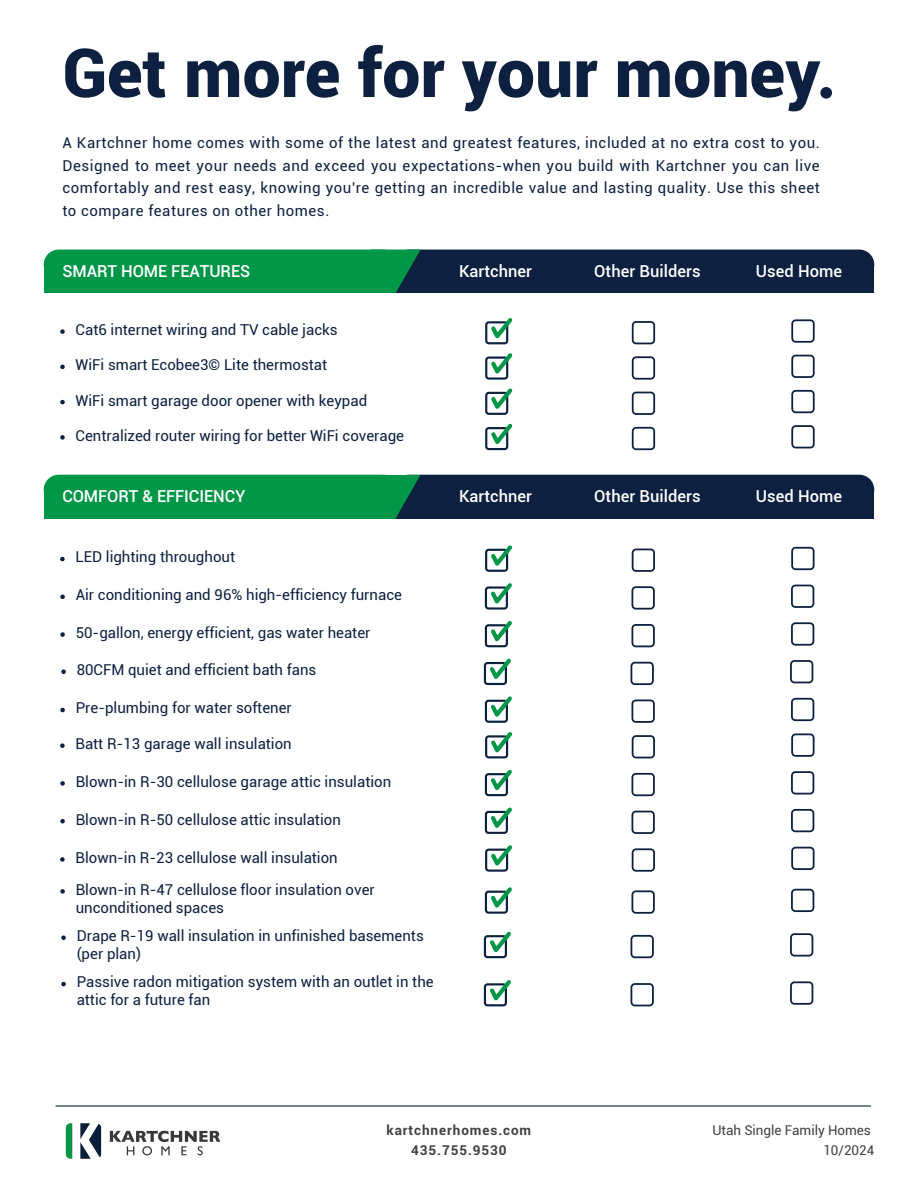
<style>
.page{position:relative;width:918px;height:1188px;background:#fff}
.page>*{position:absolute;margin:0;border:0;box-sizing:border-box;transform-origin:0 0}
.t1{font:900 67.5px "Roboto";letter-spacing:.005em;color:#0d2040}
.t2{font:500 16.5px "Roboto";letter-spacing:.005em;color:#fff}
.t3{font:15px/22.5px "Roboto";color:#0d2040}
.t4{font:700 13.5px/20.2px "Roboto";letter-spacing:.07em;color:#414143;text-align:center}
.t5{font:13.5px "Roboto";letter-spacing:-.005em;color:#414143}
</style>
<div class="page">
<div style="left:820px;top:87px;width:12px;height:12px;background:#0d2040;border-radius:50%"></div>
<svg style="left:44px;top:250px;width:830px;height:43px;background:#0a3b42"></svg>
<div style="left:44px;top:265px;width:352px;height:28px;background:#009648"></div>
<svg style="left:44px;top:475px;width:830px;height:43px;background:#0a3b42"></svg>
<div style="left:44px;top:490px;width:352px;height:28px;background:#009648"></div>
<svg style="left:60px;top:329px;width:5px;height:5px"></svg>
<svg style="left:485px;top:318px;width:27px;height:26px"></svg>
<svg style="left:632px;top:321px;width:23px;height:23px"></svg>
<svg style="left:791px;top:319px;width:24px;height:24px"></svg>
<svg style="left:60px;top:365px;width:5px;height:4px"></svg>
<svg style="left:485px;top:353px;width:27px;height:27px"></svg>
<svg style="left:632px;top:356px;width:23px;height:24px"></svg>
<svg style="left:791px;top:355px;width:24px;height:23px"></svg>
<svg style="left:60px;top:400px;width:5px;height:4px"></svg>
<svg style="left:485px;top:388px;width:27px;height:27px"></svg>
<svg style="left:632px;top:392px;width:23px;height:23px"></svg>
<svg style="left:791px;top:390px;width:24px;height:23px"></svg>
<svg style="left:60px;top:435px;width:5px;height:5px"></svg>
<svg style="left:485px;top:424px;width:27px;height:26px"></svg>
<svg style="left:632px;top:427px;width:23px;height:23px"></svg>
<svg style="left:791px;top:425px;width:24px;height:23px"></svg>
<svg style="left:60px;top:557px;width:5px;height:4px"></svg>
<svg style="left:485px;top:545px;width:27px;height:27px"></svg>
<svg style="left:632px;top:549px;width:23px;height:23px"></svg>
<svg style="left:791px;top:547px;width:24px;height:23px"></svg>
<svg style="left:60px;top:595px;width:5px;height:4px"></svg>
<svg style="left:485px;top:583px;width:27px;height:27px"></svg>
<svg style="left:632px;top:586px;width:23px;height:24px"></svg>
<svg style="left:791px;top:585px;width:23px;height:23px"></svg>
<svg style="left:60px;top:632px;width:5px;height:5px"></svg>
<svg style="left:485px;top:621px;width:27px;height:26px"></svg>
<svg style="left:632px;top:624px;width:23px;height:23px"></svg>
<svg style="left:791px;top:622px;width:23px;height:24px"></svg>
<svg style="left:60px;top:708px;width:5px;height:4px"></svg>
<svg style="left:485px;top:696px;width:27px;height:27px"></svg>
<svg style="left:632px;top:700px;width:23px;height:23px"></svg>
<svg style="left:791px;top:698px;width:23px;height:23px"></svg>
<svg style="left:60px;top:743px;width:5px;height:5px"></svg>
<svg style="left:485px;top:732px;width:27px;height:26px"></svg>
<svg style="left:632px;top:735px;width:23px;height:23px"></svg>
<svg style="left:791px;top:733px;width:24px;height:24px"></svg>
<svg style="left:60px;top:781px;width:5px;height:5px"></svg>
<svg style="left:485px;top:770px;width:27px;height:26px"></svg>
<svg style="left:632px;top:773px;width:23px;height:23px"></svg>
<svg style="left:791px;top:771px;width:23px;height:24px"></svg>
<svg style="left:60px;top:819px;width:5px;height:4px"></svg>
<svg style="left:485px;top:807px;width:27px;height:27px"></svg>
<svg style="left:632px;top:811px;width:23px;height:23px"></svg>
<svg style="left:791px;top:809px;width:23px;height:23px"></svg>
<svg style="left:60px;top:857px;width:5px;height:5px"></svg>
<svg style="left:485px;top:845px;width:27px;height:27px"></svg>
<svg style="left:632px;top:848px;width:23px;height:24px"></svg>
<svg style="left:791px;top:847px;width:24px;height:23px"></svg>
<svg style="left:60px;top:889px;width:5px;height:5px"></svg>
<svg style="left:485px;top:887px;width:27px;height:27px"></svg>
<svg style="left:632px;top:890px;width:23px;height:24px"></svg>
<svg style="left:791px;top:889px;width:23px;height:23px"></svg>
<svg style="left:61px;top:935px;width:5px;height:5px"></svg>
<svg style="left:484px;top:932px;width:27px;height:26px"></svg>
<svg style="left:631px;top:935px;width:23px;height:23px"></svg>
<svg style="left:790px;top:933px;width:23px;height:24px"></svg>
<svg style="left:61px;top:982px;width:5px;height:4px"></svg>
<svg style="left:484px;top:980px;width:27px;height:26px"></svg>
<svg style="left:631px;top:983px;width:23px;height:23px"></svg>
<svg style="left:790px;top:981px;width:23px;height:24px"></svg>
<hr style="left:56px;top:1105px;width:815px;height:2px;background:#0d2040">
<img style="left:65px;top:1123px;width:156px;height:36px">
<svg style="left:61px;top:669px;width:5px;height:5px"></svg>
<svg style="left:484px;top:658px;width:27px;height:27px"></svg>
<svg style="left:631px;top:662px;width:23px;height:23px"></svg>
<svg style="left:790px;top:660px;width:23px;height:23px"></svg>
<p class="t1" style="left:62px;top:34px;width:759px">Get more for your money</p>
<h4 class="t3" style="left:62px;top:132px;width:759px;text-align:justify">A Kartchner home comes with some of the latest and greatest features, included at no extra cost to you.<br>Designed to meet your needs and exceed you expectations-when you build with Kartchner you can live comfortably and rest easy, knowing you're getting an incredible value and lasting quality. Use this sheet to compare features on other homes.</h4>
<h2 class="t2" style="left:62px;top:262px;width:189px">SMART HOME FEATURES</h2>
<h3 class="t2" style="left:459px;top:262px;width:75px">Kartchner</h3>
<h3 class="t2" style="left:594px;top:262px;width:108px">Other Builders</h3>
<h3 class="t2" style="left:756px;top:262px;width:88px">Used Home</h3>
<p class="t3" style="left:76px;top:319px;width:264px">Cat6 internet wiring and TV cable jacks</p>
<p class="t3" style="left:76px;top:354px;width:253px">WiFi smart Ecobee3© Lite thermostat</p>
<p class="t3" style="left:76px;top:389px;width:293px">WiFi smart garage door opener with keypad</p>
<p class="t3" style="left:76px;top:424px;width:330px">Centralized router wiring for better WiFi coverage</p>
<p class="t2" style="left:62px;top:487px;width:185px">COMFORT &amp; EFFICIENCY</p>
<p class="t2" style="left:459px;top:487px;width:75px">Kartchner</p>
<p class="t2" style="left:594px;top:487px;width:108px">Other Builders</p>
<p class="t2" style="left:756px;top:487px;width:88px">Used Home</p>
<p class="t3" style="left:76px;top:546px;width:161px">LED lighting throughout</p>
<p class="t3" style="left:76px;top:584px;width:328px">Air conditioning and 96% high-efficiency furnace</p>
<p class="t3" style="left:76px;top:622px;width:296px">50-gallon, energy efficient, gas water heater</p>
<p class="t3" style="left:77px;top:659px;width:241px">80CFM quiet and efficient bath fans</p>
<p class="t3" style="left:76px;top:697px;width:218px">Pre-plumbing for water softener</p>
<p class="t3" style="left:76px;top:733px;width:218px">Batt R-13 garage wall insulation</p>
<p class="t3" style="left:76px;top:770px;width:317px">Blown-in R-30 cellulose garage attic insulation</p>
<p class="t3" style="left:76px;top:808px;width:267px">Blown-in R-50 cellulose attic insulation</p>
<p class="t3" style="left:76px;top:846px;width:264px">Blown-in R-23 cellulose wall insulation</p>
<h2 class="t3" style="left:76px;top:881px;width:301px;line-height:18px">Blown-in R-47 cellulose floor insulation over unconditioned spaces</h2>
<h3 class="t3" style="left:77px;top:927px;width:349px;line-height:18px">Drape R-19 wall insulation in unfinished basements (per plan)</h3>
<h3 class="t3" style="left:77px;top:973px;width:359px;line-height:18px">Passive radon mitigation system with an outlet in the attic for a future fan</h3>
<h3 class="t4" style="left:387px;top:1121px;width:146px">kartchnerhomes.com<br>435.755.9530</h3>
<p class="t5" style="left:713px;top:1123px;width:160px">Utah Single Family Homes</p>
<p class="t5" style="left:823px;top:1143px;width:52px">10/2024</p>
</div>
